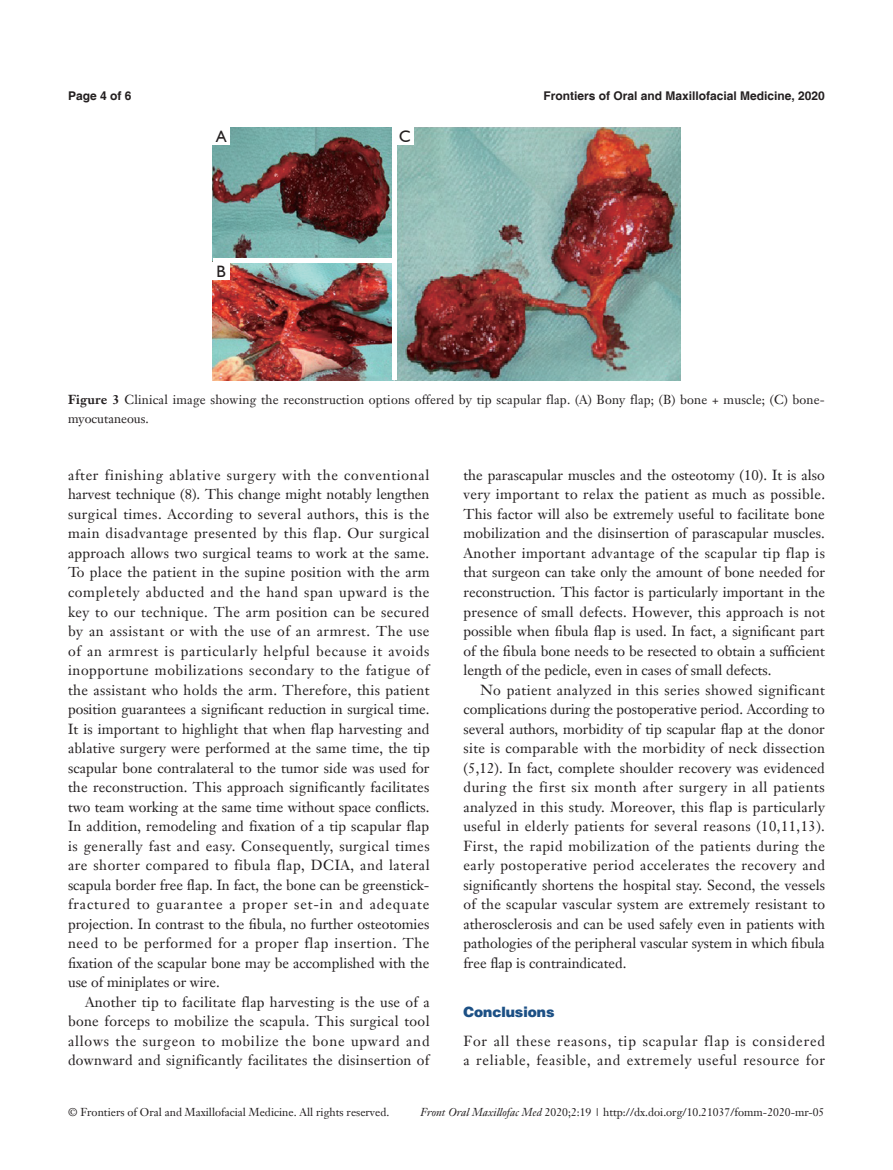
<style>
.page{position:relative;width:893px;height:1170px;background:#fff}
.page>*{position:absolute;margin:0;border:0;box-sizing:border-box;transform-origin:0 0}
.t1{font:16.5px "Humanist 521 BT";color:#231f20}
.t2{font:14.25px/19.5px "Janson Text LT";color:#231f20;text-align:justify}
.t3{font:14.25px/19.5px "Janson Text LT";letter-spacing:.05em;color:#231f20}
.t4{font:900 14.25px "Helvetica";color:#1c5085}
.t5{font:12.75px/19.5px "Janson Text LT";letter-spacing:.015em;color:#231f20}
.t6{font:700 12px "Helvetica";color:#231f20}
.t7{font:11.25px "Janson Text LT";color:#231f20}
.s1{font-weight:700}
.s2{font-style:italic}
</style>
<div class="page">
<img style="left:213px;top:128px;width:467px;height:252px">
<hr style="left:392px;top:128px;width:4px;height:252px;background:#fff">
<hr style="left:213px;top:259px;width:181px;height:4px;background:#fff">
<div style="left:213px;top:128px;width:17px;height:17px;background:#fff"></div>
<div style="left:213px;top:263px;width:17px;height:17px;background:#fff"></div>
<div style="left:396px;top:128px;width:18px;height:17px;background:#fff"></div>
<p class="t6" style="left:68px;top:88px;width:65px">Page 4 of 6</p>
<p class="t6" style="left:543px;top:88px;width:283px">Frontiers of Oral and Maxillofacial Medicine, 2020</p>
<p class="t1" style="left:216px;top:126px;width:12px">A</p>
<p class="t1" style="left:216px;top:261px;width:11px">B</p>
<p class="t1" style="left:399px;top:126px;width:13px">C</p>
<p class="t5" style="left:68px;top:389px;width:758px"><span class="s1">Figure 3</span> Clinical image showing the reconstruction options offered by tip scapular flap. (A) Bony flap; (B) bone + muscle; (C) bone&shy;myocutaneous.</p>
<p class="t2" style="left:68px;top:465px;width:363px">after finishing ablative surgery with the conventional harvest technique (8). This change might notably lengthen surgical times. According to several authors, this is the main disadvantage presented by this flap. Our surgical approach allows two surgical teams to work at the same.<br>To place the patient in the supine position with the arm completely abducted and the hand span upward is the key to our technique. The arm position can be secured by an assistant or with the use of an armrest. The use of an armrest is particularly helpful because it avoids inopportune mobilizations secondary to the fatigue of the assistant who holds the arm. Therefore, this patient position guarantees a significant reduction in surgical time.<br>It is important to highlight that when flap harvesting and ablative surgery were performed at the same time, the tip scapular bone contralateral to the tumor side was used for the reconstruction. This approach significantly facilitates two team working at the same time without space conflicts.<br>In addition, remodeling and fixation of a tip scapular flap is generally fast and easy. Consequently, surgical times are shorter compared to fibula flap, DCIA, and lateral scapula border free flap. In fact, the bone can be greenstick&shy;fractured to guarantee a proper set-in and adequate projection. In contrast to the fibula, no further osteotomies need to be performed for a proper flap insertion. The fixation of the scapular bone may be accomplished with the use of miniplates or wire.</p>
<p class="t2" style="left:68px;top:991px;width:363px;text-indent:17px">Another tip to facilitate flap harvesting is the use of a bone forceps to mobilize the scapula. This surgical tool allows the surgeon to mobilize the bone upward and downward and significantly facilitates the disinsertion of</p>
<p class="t2" style="left:463px;top:465px;width:363px">the parascapular muscles and the osteotomy (10). It is also very important to relax the patient as much as possible.<br>This factor will also be extremely useful to facilitate bone mobilization and the disinsertion of parascapular muscles.<br>Another important advantage of the scapular tip flap is that surgeon can take only the amount of bone needed for reconstruction. This factor is particularly important in the presence of small defects. However, this approach is not possible when fibula flap is used. In fact, a significant part of the fibula bone needs to be resected to obtain a sufficient length of the pedicle, even in cases of small defects.</p>
<p class="t2" style="left:463px;top:679px;width:363px;text-indent:17px">No patient analyzed in this series showed significant complications during the postoperative period. According to several authors, morbidity of tip scapular flap at the donor site is comparable with the morbidity of neck dissection (5,12). In fact, complete shoulder recovery was evidenced during the first six month after surgery in all patients analyzed in this study. Moreover, this flap is particularly useful in elderly patients for several reasons (10,11,13).<br>First, the rapid mobilization of the patients during the early postoperative period accelerates the recovery and significantly shortens the hospital stay. Second, the vessels of the scapular vascular system are extremely resistant to atherosclerosis and can be used safely even in patients with pathologies of the peripheral vascular system in which fibula free flap is contraindicated.</p>
<p class="t4" style="left:463px;top:1002px;width:92px">Conclusions</p>
<p class="t3" style="left:463px;top:1030px;width:363px">For all these reasons, tip scapular flap is considered a reliable, feasible, and extremely useful resource for</p>
<p class="t7" style="left:68px;top:1104px;width:323px">© Frontiers of Oral and Maxillofacial Medicine. All rights reserved.</p>
<p class="t7" style="left:420px;top:1104px;width:406px"><span class="s2">Front Oral Maxillofac Med</span> 2020;2:19 | http://dx.doi.org/10.21037/fomm-2020-mr-05</p>
</div>
